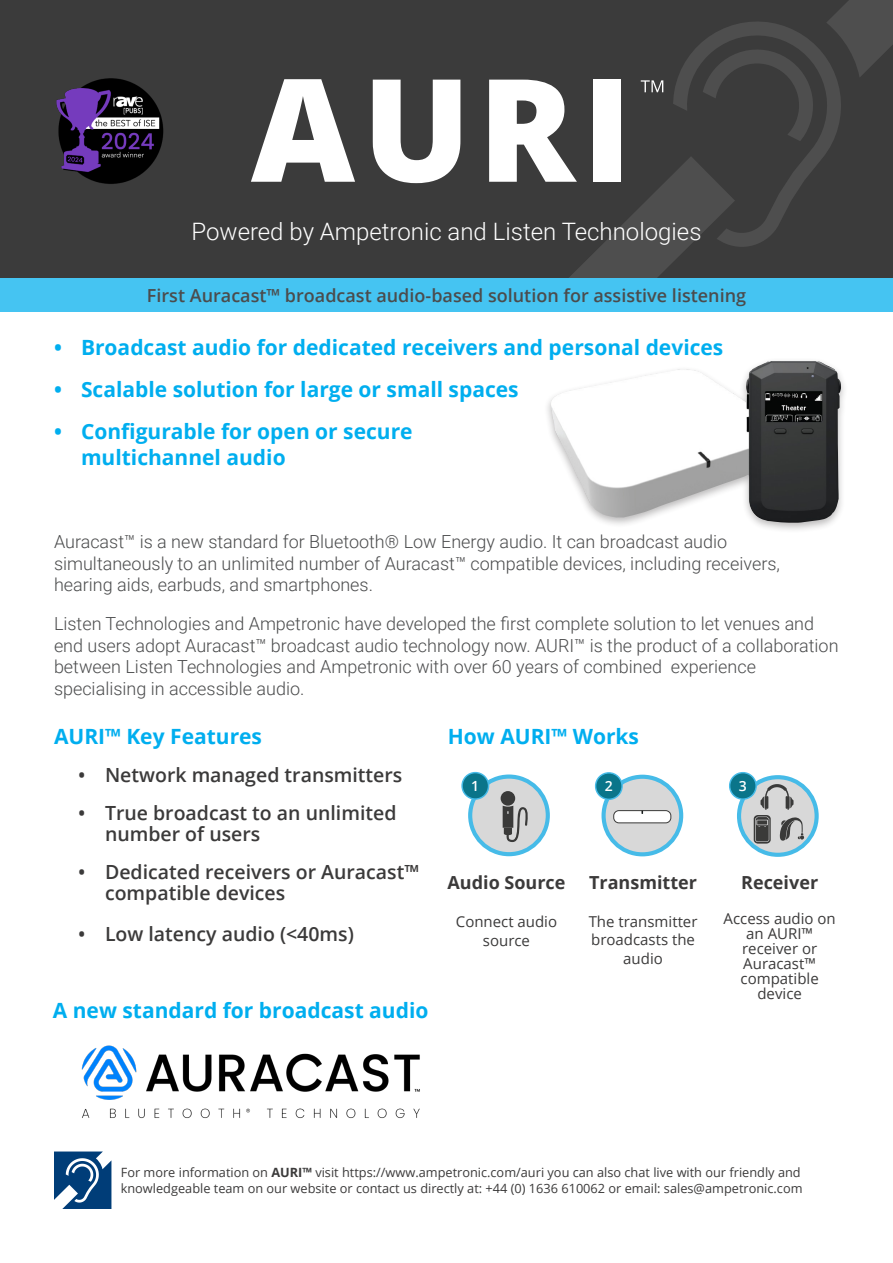
<style>
.page{position:relative;width:893px;height:1263px;background:#fff}
.page>*{position:absolute;margin:0;border:0;box-sizing:border-box;transform-origin:0 0}
.Content_text{font:300 24px "Roboto";color:#fff}
.Content_text-2{font:700 21px/25.2px "Open Sans";color:#00aeef}
.t1{font:600 19.5px/21px "Open Sans";color:#3b3a3a}
.Content_text-3{font:300 18px/21.6px "Roboto";color:#4b4c4d}
.Content_text-4{font:600 18px "Open Sans";color:#4b4c4d}
.t2{font:700 18px "Open Sans";color:#3b3a3a}
.t3{font:15px/15px "Open Sans";color:#3b3a3a;text-align:center}
.t4{font:600 13.95px "Open Sans";color:#fff}
.t5{font:12.75px/15.3px "Open Sans";color:#3b3a3a}
.s1{font-weight:700}
</style>
<div class="page">
<div style="left:0;top:0;width:893px;height:278px;background:#3b3b3b"></div>
<div style="left:0;top:278px;width:893px;height:33px;background:#45c4f2"></div>
<svg style="left:251px;top:79px;width:104px;height:103px"></svg>
<svg style="left:373px;top:80px;width:87px;height:103px"></svg>
<svg style="left:489px;top:0;width:404px;height:278px"></svg>
<div style="left:544px;top:357px;width:304px;height:177px;background:#231f20;opacity:.31"></div>
<img style="left:550px;top:361px;width:293px;height:162px">
<img style="left:56px;top:78px;width:108px;height:106px">
<div style="left:470px;top:776px;width:78px;height:78px;background:#d8d8d8;border-radius:50%"></div>
<div style="left:468px;top:774px;width:82px;height:82px;border:4px solid #46bbe8;border-radius:50%"></div>
<div style="left:462px;top:773px;width:27px;height:26px;background:#0a758a;border-radius:50%"></div>
<div style="left:461px;top:772px;width:28px;height:28px;border:1px solid #46bbe8;border-radius:50%"></div>
<div style="left:501px;top:791px;width:14px;height:15px;background:#3a3a39;border-radius:50%"></div>
<svg style="left:503px;top:806px;width:25px;height:36px"></svg>
<div style="left:604px;top:777px;width:77px;height:77px;background:#d8d8d8;border-radius:50%"></div>
<div style="left:601px;top:775px;width:82px;height:81px;border:4px solid #46bbe8;border-radius:50%"></div>
<div style="left:596px;top:773px;width:26px;height:26px;background:#0a758a;border-radius:50%"></div>
<div style="left:595px;top:772px;width:28px;height:28px;border:1px solid #46bbe8;border-radius:50%"></div>
<svg style="left:739px;top:777px;width:78px;height:78px;fill:#d8d8d8"></svg>
<div style="left:737px;top:775px;width:82px;height:82px;border:4px solid #46bbe8;border-radius:50%"></div>
<div style="left:730px;top:773px;width:26px;height:26px;background:#0a758a;border-radius:50%"></div>
<div style="left:729px;top:772px;width:28px;height:28px;border:1px solid #46bbe8;border-radius:50%"></div>
<div style="left:614px;top:811px;width:57px;height:12px;background:#fff;border-radius:5px"></div>
<div style="left:613px;top:810px;width:58px;height:13px;border:1px solid #3a3a39;border-radius:5px"></div>
<svg style="left:754px;top:784px;width:50px;height:59px"></svg>
<svg style="left:54px;top:1151px;width:57px;height:58px"></svg>
<img style="left:81px;top:1045px;width:339px;height:74px">
<p class="Content_text" style="left:191px;top:215px;width:511px">Powered by Ampetronic and Listen Technologies</p>
<p class="Content_text-4" style="left:147px;top:283px;width:601px">First Auracast™ broadcast audio-based solution for assistive listening</p>
<p class="Content_text-2" style="left:54px;top:334px;width:671px">• Broadcast audio for dedicated receivers and personal devices</p>
<p class="Content_text-2" style="left:54px;top:376px;width:466px">• Scalable solution for large or small spaces</p>
<p class="Content_text-2" style="left:81px;top:419px;width:333px;text-indent:-27px">• Configurable for open or secure multichannel audio</p>
<p class="Content_text-3" style="left:54px;top:530px;width:727px">Auracast™ is a new standard for Bluetooth® Low Energy audio. It can broadcast audio simultaneously to an unlimited number of Auracast™ compatible devices, including receivers, hearing aids, earbuds, and smartphones.</p>
<p class="Content_text-3" style="left:54px;top:612px;width:786px">Listen Technologies and Ampetronic have developed the first complete solution to let venues and end users adopt Auracast™ broadcast audio technology now. AURI™ is the product of a collaboration between Listen Technologies and Ampetronic with over 60 years of combined experience specialising in accessible audio.</p>
<p class="Content_text-2" style="left:54px;top:723px;width:210px">AURI™ Key Features</p>
<p class="t1" style="left:78px;top:764px;width:326px">• Network managed transmitters</p>
<p class="t1" style="left:105px;top:802px;width:293px;text-indent:-27px">• True broadcast to an unlimited number of users</p>
<p class="t1" style="left:105px;top:861px;width:316px;text-indent:-27px">• Dedicated receivers or Auracast™ compatible devices</p>
<p class="t1" style="left:78px;top:923px;width:277px">• Low latency audio (&lt;40ms)</p>
<p class="Content_text-2" style="left:448px;top:723px;width:193px">How AURI™ Works</p>
<p class="t4" style="left:471px;top:776px;width:9px">1</p>
<p class="t4" style="left:605px;top:777px;width:9px">2</p>
<p class="t4" style="left:739px;top:776px;width:9px">3</p>
<p class="t2" style="left:448px;top:869px;width:119px">Audio Source</p>
<p class="t3" style="left:456px;top:911px;width:103px;line-height:19.8px">Connect audio source</p>
<p class="t2" style="left:589px;top:869px;width:109px">Transmitter</p>
<p class="t3" style="left:589px;top:912px;width:110px;line-height:18px;text-align:left">The transmitter broadcasts the</p>
<p class="t3" style="left:623px;top:951px;width:41px">audio</p>
<p class="t2" style="left:741px;top:869px;width:78px">Receiver</p>
<p class="t3" style="left:724px;top:910px;width:114px">Access audio on an AURI™ receiver or<br>Auracast™ compatible device</p>
<p class="Content_text-2" style="left:53px;top:997px;width:377px">A new standard for broadcast audio</p>
<p class="t5" style="left:121px;top:1165px;width:683px">For more information on <span class="s1">AURI™</span> visit https://www.ampetronic.com/auri you can also chat live with our friendly and knowledgeable team on our website or contact us directly at: +44 (0) 1636 610062 or email: sales@ampetronic.com</p>
</div>
